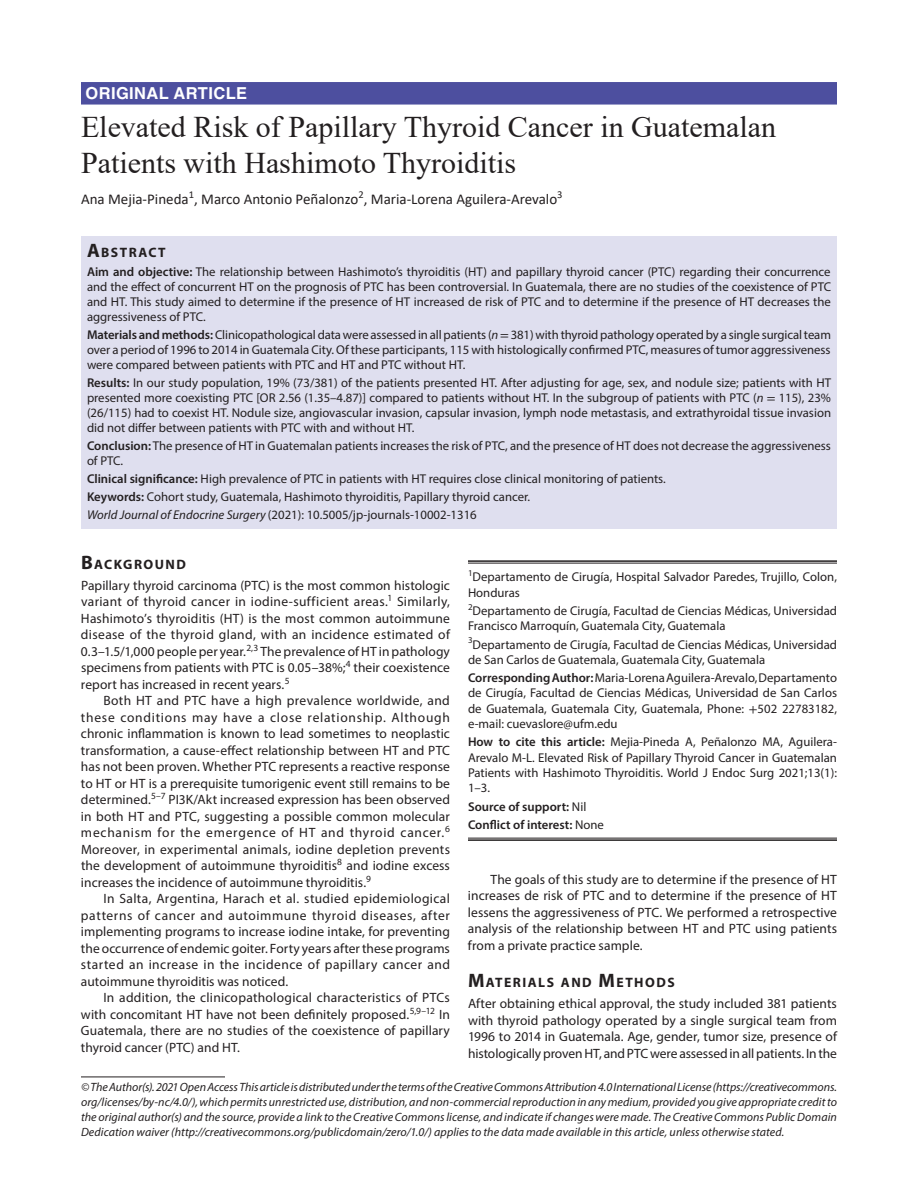
<style>
.page{position:relative;width:918px;height:1188px;background:#fff}
.page>*{position:absolute;margin:0;border:0;box-sizing:border-box;transform-origin:0 0}
.t1{font:30px/36px "Times New Roman";color:#231f20}
.t2{font:700 16.5px "Helvetica LT Std";letter-spacing:.025em;color:#fff}
.t3{font:15px "Calibri";color:#231f20}
.t4{font:700 13.65px "Myriad Pro";letter-spacing:.105em;color:#231f20}
.t5{font:13.5px/16.5px "Myriad Pro";letter-spacing:.005em;color:#231f20;text-align:justify}
.t6{font:12.75px/15px "Myriad Pro";color:#231f20;text-align:justify}
.t7{font:600 12.75px/18.3px "Myriad Pro";color:#231f20}
.t8{font:italic 12px/15px "Myriad Pro";letter-spacing:.005em;color:#231f20;text-align:justify}
.s1{font-size:19.5px}
.s2{font-weight:600}
.s3{font-style:italic}
.s4{font-family:"STIX"}
.s5{font-weight:400}
</style>
<div class="page">
<div style="left:81px;top:82px;width:756px;height:23px;background:#4d4f9f"></div>
<div style="left:81px;top:236px;width:756px;height:26px;background:#dfdfef"></div>
<div style="left:81px;top:261px;width:756px;height:69px;background:#dfdfef"></div>
<div style="left:81px;top:324px;width:756px;height:54px;background:#dfdfef"></div>
<div style="left:81px;top:372px;width:756px;height:69px;background:#dfdfef"></div>
<div style="left:81px;top:435px;width:756px;height:39px;background:#dfdfef"></div>
<div style="left:81px;top:468px;width:756px;height:24px;background:#dfdfef"></div>
<div style="left:81px;top:486px;width:756px;height:24px;background:#dfdfef"></div>
<div style="left:81px;top:504px;width:756px;height:24px;background:#dfdfef"></div>
<hr style="left:468px;top:560px;width:369px;height:2px;background:#231f20">
<hr style="left:468px;top:563px;width:369px;height:1px;background:#231f20">
<hr style="left:468px;top:838px;width:369px;height:1px;background:#231f20">
<hr style="left:468px;top:839px;width:369px;height:2px;background:#231f20">
<hr style="left:81px;top:1077px;width:144px;height:1px;background:#231f20">
<p class="t2" style="left:86px;top:83px;width:163px">ORIGINAL ARTICLE</p>
<h1 class="t1" style="left:81px;top:108px;width:697px">Elevated Risk of Papillary Thyroid Cancer in Guatemalan<br>Patients with Hashimoto Thyroiditis</h1>
<p class="t3" style="left:81px;top:189px;width:483px">Ana Mejia-Pineda<sup>1</sup>, Marco Antonio Peñalonzo<sup>2</sup>, Maria-Lorena Aguilera-Arevalo<sup>3</sup></p>
<p class="t4" style="left:87px;top:243px;width:80px"><span class="s1">A</span>BSTRACT</p>
<p class="t6" style="left:87px;top:264px;width:746px"><span class="s2">Aim and objective:</span> The relationship between Hashimoto’s thyroiditis (HT) and papillary thyroid cancer (PTC) regarding their concurrence and the effect of concurrent HT on the prognosis of PTC has been controversial. In Guatemala, there are no studies of the coexistence of PTC and HT. This study aimed to determine if the presence of HT increased de risk of PTC and to determine if the presence of HT decreases the aggressiveness of PTC.</p>
<p class="t6" style="left:87px;top:327px;width:745px"><span class="s2">Materials and methods:</span> Clinicopathological data were assessed in all patients (<span class="s3">n</span><span class="s4">=</span> 381) with thyroid pathology operated by a single surgical team over a period of 1996 to 2014 in Guatemala City. Of these participants, 115 with histologically confirmed PTC, measures of tumor aggressiveness were compared between patients with PTC and HT and PTC without HT.</p>
<p class="t6" style="left:87px;top:375px;width:746px"><span class="s2">Results:</span> In our study population, 19% (73/381) of the patients presented HT. After adjusting for age, sex, and nodule size; patients with HT presented more coexisting PTC [OR 2.56 (1.35–4.87)] compared to patients without HT. In the subgroup of patients with PTC (<span class="s3">n</span> <span class="s4">=</span> 115), 23% (26/115) had to coexist HT. Nodule size, angiovascular invasion, capsular invasion, lymph node metastasis, and extrathyroidal tissue invasion did not differ between patients with PTC with and without HT.</p>
<p class="t6" style="left:87px;top:438px;width:745px"><span class="s2">Conclusion:</span> The presence of HT in Guatemalan patients increases the risk of PTC, and the presence of HT does not decrease the aggressiveness of PTC.</p>
<p class="t6" style="left:87px;top:470px;width:580px;line-height:18px;text-align:left"><span class="s2">Clinical significance:</span> High prevalence of PTC in patients with HT requires close clinical monitoring of patients.<br><span class="s2">Keywords:</span> Cohort study, Guatemala, Hashimoto thyroiditis, Papillary thyroid cancer.<br><span class="s3">World Journal of Endocrine Surgery</span> (2021): 10.5005/jp-journals-10002-1316</p>
<p class="t4" style="left:81px;top:555px;width:106px"><span class="s1">B</span>ACKGROUND</p>
<p class="t5" style="left:81px;top:577px;width:371px">Papillary thyroid carcinoma (PTC) is the most common histologic variant of thyroid cancer in iodine-sufficient areas.<sup>1</sup> Similarly, Hashimoto’s thyroiditis (HT) is the most common autoimmune disease of the thyroid gland, with an incidence estimated of 0.3–1.5/1,000 people per year.<sup>2,3</sup> The prevalence of HT in pathology specimens from patients with PTC is 0.05–38%;<sup>4</sup> their coexistence report has increased in recent years.<sup>5</sup></p>
<p class="t5" style="left:81px;top:692px;width:371px;text-indent:23px">Both HT and PTC have a high prevalence worldwide, and these conditions may have a close relationship. Although chronic inflammation is known to lead sometimes to neoplastic transformation, a cause-effect relationship between HT and PTC has not been proven. Whether PTC represents a reactive response to HT or HT is a prerequisite tumorigenic event still remains to be determined.<sup>5–7</sup> PI3K/Akt increased expression has been observed in both HT and PTC, suggesting a possible common molecular mechanism for the emergence of HT and thyroid cancer.<sup>6<br></sup>Moreover, in experimental animals, iodine depletion prevents the development of autoimmune thyroiditis<sup>8</sup> and iodine excess increases the incidence of autoimmune thyroiditis.<sup>9</sup></p>
<p class="t5" style="left:81px;top:890px;width:371px;text-indent:23px">In Salta, Argentina, Harach et al. studied epidemiological patterns of cancer and autoimmune thyroid diseases, after implementing programs to increase iodine intake, for preventing the occurrence of endemic goiter. Forty years after these programs started an increase in the incidence of papillary cancer and autoimmune thyroiditis was noticed.</p>
<p class="t5" style="left:81px;top:989px;width:371px;text-indent:23px">In addition, the clinicopathological characteristics of PTCs with concomitant HT have not been definitely proposed.<sup>5,9–12</sup> In Guatemala, there are no studies of the coexistence of papillary thyroid cancer (PTC) and HT.</p>
<p class="t6" style="left:468px;top:569px;width:370px"><sup>1</sup>Departamento de Cirugía, Hospital Salvador Paredes, Trujillo, Colon,<br>Honduras</p>
<p class="t6" style="left:468px;top:603px;width:371px"><sup>2</sup>Departamento de Cirugía, Facultad de Ciencias Médicas, Universidad<br>Francisco Marroquín, Guatemala City, Guatemala</p>
<p class="t6" style="left:468px;top:636px;width:371px"><sup>3</sup>Departamento de Cirugía, Facultad de Ciencias Médicas, Universidad de San Carlos de Guatemala, Guatemala City, Guatemala</p>
<p class="t6" style="left:468px;top:670px;width:371px"><span class="s2">Corresponding Author:</span> Maria-Lorena Aguilera-Arevalo, Departamento de Cirugía, Facultad de Ciencias Médicas, Universidad de San Carlos de Guatemala, Guatemala City, Guatemala, Phone: <span class="s4">+</span>502 22783182, e-mail: cuevaslore@ufm.edu</p>
<p class="t6" style="left:468px;top:734px;width:371px"><span class="s2">How to cite this article:</span> Mejia-Pineda A, Peñalonzo MA, Aguilera-Arevalo M-L. Elevated Risk of Papillary Thyroid Cancer in Guatemalan Patients with Hashimoto Thyroiditis. World J Endoc Surg 2021;13(1):<br>1–3.</p>
<p class="t7" style="left:468px;top:797px;width:137px">Source of support: <span class="s5">Nil<br></span>Conflict of interest: <span class="s5">None</span></p>
<p class="t5" style="left:468px;top:871px;width:371px;text-indent:23px">The goals of this study are to determine if the presence of HT increases de risk of PTC and to determine if the presence of HT lessens the aggressiveness of PTC. We performed a retrospective analysis of the relationship between HT and PTC using patients from a private practice sample.</p>
<p class="t4" style="left:468px;top:974px;width:208px"><span class="s1">M</span>ATERIALS AND <span class="s1">M</span>ETHODS</p>
<p class="t5" style="left:468px;top:995px;width:371px">After obtaining ethical approval, the study included 381 patients with thyroid pathology operated by a single surgical team from 1996 to 2014 in Guatemala. Age, gender, tumor size, presence of histologically proven HT, and PTC were assessed in all patients. In the</p>
<p class="t8" style="left:81px;top:1079px;width:758px">© The Author(s). 2021 Open Access This article is distributed under the terms of the Creative Commons Attribution 4.0 International License (https://creativecommons. org/licenses/by-nc/4.0/), which permits unrestricted use, distribution, and non-commercial reproduction in any medium, provided you give appropriate credit to the original author(s) and the source, provide a link to the Creative Commons license, and indicate if changes were made. The Creative Commons Public Domain Dedication waiver (http://creativecommons.org/publicdomain/zero/1.0/) applies to the data made available in this article, unless otherwise stated.</p>
</div>
